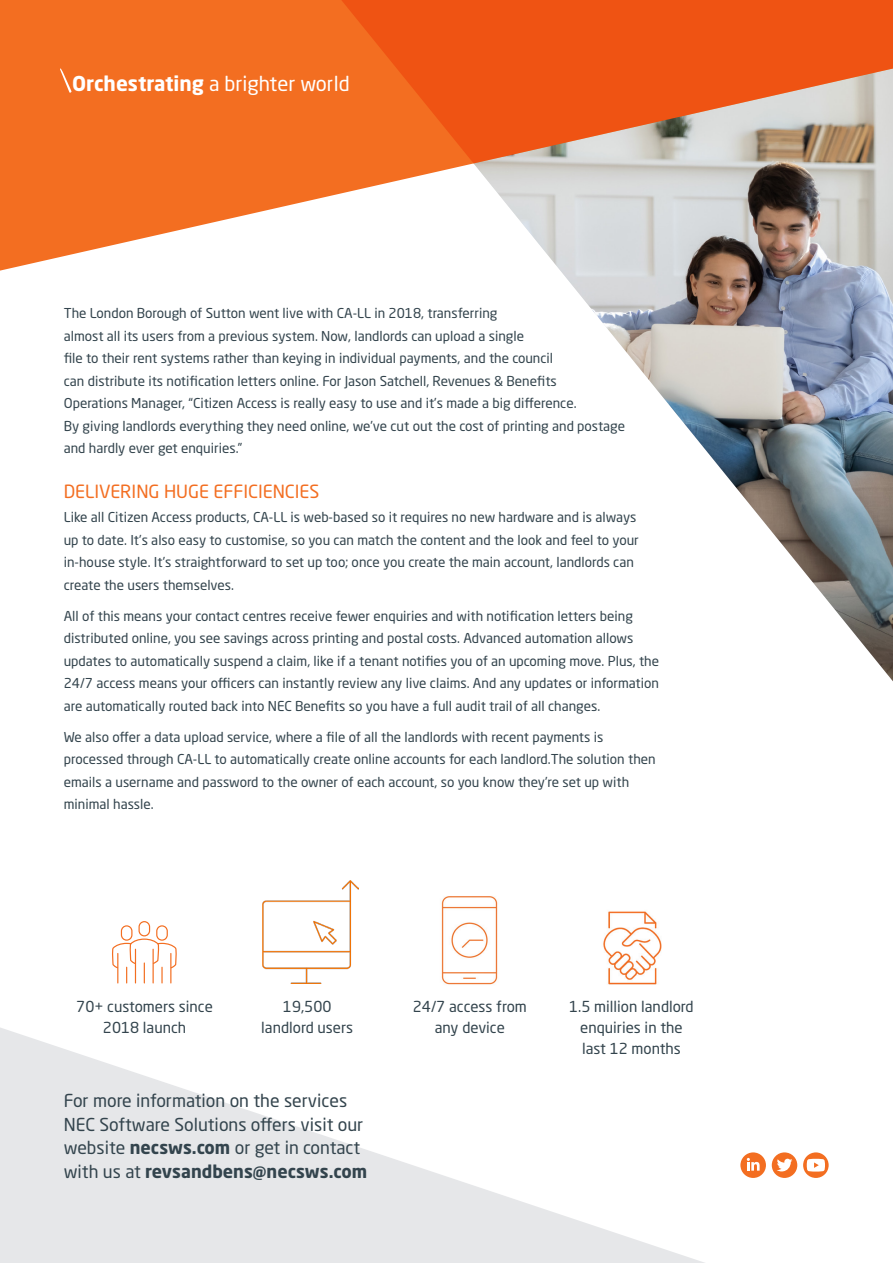
<style>
.page{position:relative;width:893px;height:1263px;background:#fff}
.page>*{position:absolute;margin:0;border:0;box-sizing:border-box;transform-origin:0 0}
.t1{font:20.25px "Neo Sans Pro";color:#fff}
.t2{font:18px "Neo Sans Pro";color:#f36e21}
.t3{font:17.7px/23.7px "Neo Sans Pro";color:#33444d}
.t4{font:15px/21px "Neo Sans Pro";color:#33444d;text-align:center}
.t5{font:13.5px/22.5px "Neo Sans Pro";color:#33444d}
.s1{font-weight:700}
</style>
<div class="page">
<svg style="left:0;top:1027px;width:705px;height:236px"></svg>
<img style="left:561px;top:271px;width:332px;height:410px">
<svg style="left:0;top:0;width:893px;height:271px;fill:#f36e21"></svg>
<svg style="left:803px;top:1152px;width:26px;height:26px"></svg>
<svg style="left:807px;top:1159px;width:18px;height:12px"></svg>
<div style="left:772px;top:1152px;width:25px;height:26px;background:#f36e21;border-radius:50%"></div>
<svg style="left:777px;top:1159px;width:15px;height:12px"></svg>
<div style="left:740px;top:1152px;width:26px;height:26px;background:#f36e21;border-radius:50%"></div>
<svg style="left:747px;top:1158px;width:13px;height:13px"></svg>
<svg style="left:60px;top:68px;width:12px;height:25px"></svg>
<svg style="left:331px;top:0;width:562px;height:163px;background:#e66e37"></svg>
<img style="left:262px;top:881px;width:97px;height:102px">
<div style="left:139px;top:921px;width:11px;height:15px;border:1px solid #f36e21;border-radius:5px"></div>
<svg style="left:112px;top:925px;width:65px;height:58px"></svg>
<img style="left:441px;top:896px;width:57px;height:89px">
<img style="left:603px;top:911px;width:59px;height:74px">
<p class="t1" style="left:72px;top:71px;width:279px"><span class="s1">Orchestrating</span> a brighter world</p>
<p class="t5" style="left:64px;top:302px;width:563px">The London Borough of Sutton went live with CA-LL in 2018, transferring<br>almost all its users from a previous system. Now, landlords can upload a single<br>file to their rent systems rather than keying in individual payments, and the council<br>can distribute its notification letters online. For Jason Satchell, Revenues &amp; Benefits<br>Operations Manager, “Citizen Access is really easy to use and it’s made a big difference.<br>By giving landlords everything they need online, we’ve cut out the cost of printing and postage and hardly ever get enquiries.”</p>
<p class="t2" style="left:64px;top:480px;width:257px">DELIVERING HUGE EFFICIENCIES</p>
<p class="t5" style="left:64px;top:506px;width:577px">Like all Citizen Access products, CA-LL is web-based so it requires no new hardware and is always up to date. It’s also easy to customise, so you can match the content and the look and feel to your in-house style. It’s straightforward to set up too; once you create the main account, landlords can create the users themselves.</p>
<p class="t5" style="left:64px;top:604px;width:597px">All of this means your contact centres receive fewer enquiries and with notification letters being distributed online, you see savings across printing and postal costs. Advanced automation allows updates to automatically suspend a claim, like if a tenant notifies you of an upcoming move. Plus, the 24/7 access means your officers can instantly review any live claims. And any updates or information are automatically routed back into NEC Benefits so you have a full audit trail of all changes.</p>
<p class="t5" style="left:64px;top:725px;width:593px">We also offer a data upload service, where a file of all the landlords with recent payments is processed through CA-LL to automatically create online accounts for each landlord.The solution then emails a username and password to the owner of each account, so you know they’re set up with minimal hassle.</p>
<p class="t4" style="left:76px;top:996px;width:138px">70+ customers since<br>2018 launch</p>
<p class="t4" style="left:413px;top:996px;width:116px">24/7 access from any device</p>
<p class="t4" style="left:261px;top:996px;width:93px">19,500 landlord users</p>
<p class="t4" style="left:569px;top:996px;width:126px">1.5 million landlord enquiries in the last 12 months</p>
<p class="t3" style="left:64px;top:1088px;width:305px">For more information on the services NEC Software Solutions offers visit our website <span class="s1">necsws.com</span> or get in contact with us at <span class="s1">revsandbens@necsws.com</span></p>
</div>
